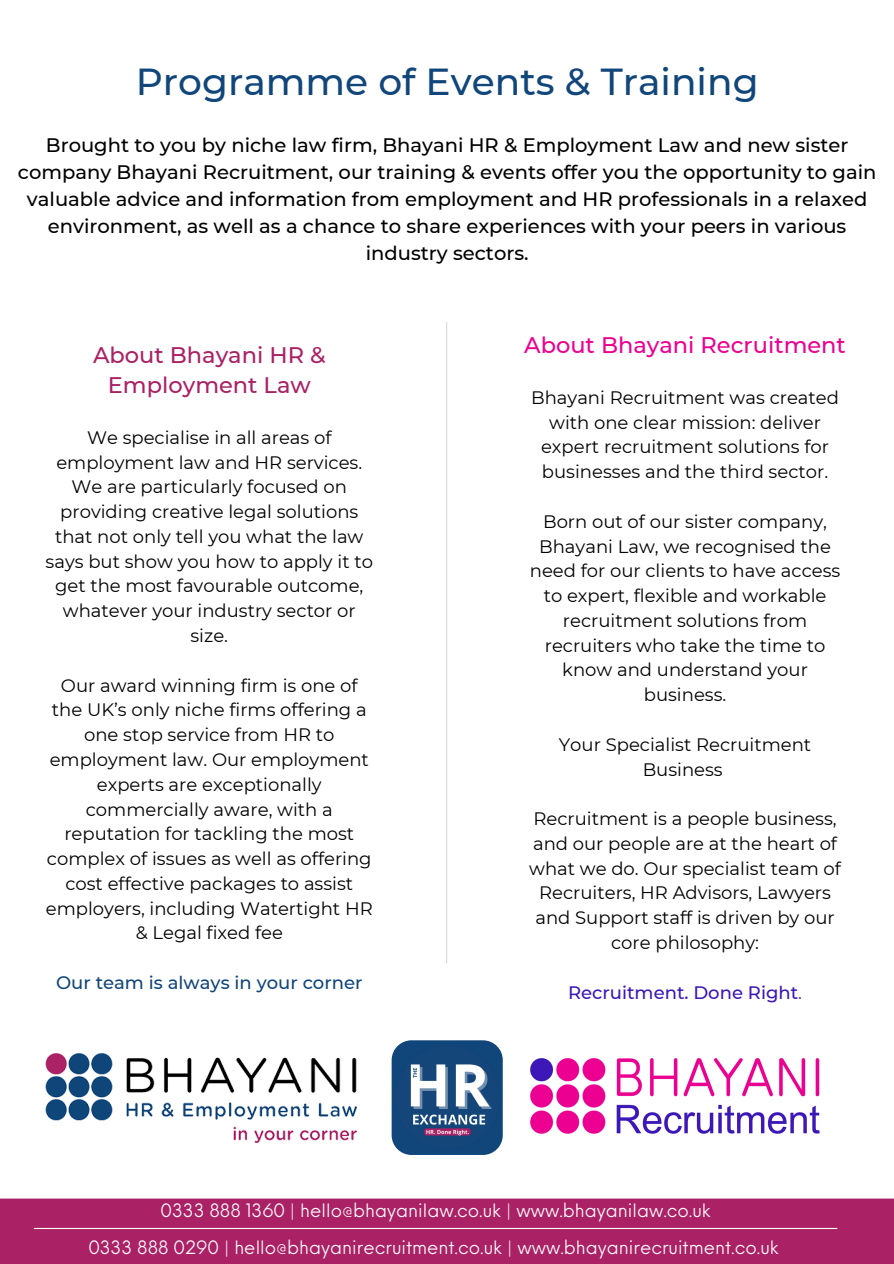
<style>
.page{position:relative;width:894px;height:1264px;background:#fff}
.page>*{position:absolute;margin:0;border:0;box-sizing:border-box;transform-origin:0 0}
.t1{font:500 37.5px "Montserrat";color:#11467b}
.t2{font:500 22.5px/30.5px "Montserrat";color:#aa2165;text-align:center}
.t3{font:500 22.5px "Montserrat";color:#eb0091}
.t4{font:500 19.5px/27px "Montserrat";color:#000;text-align:center}
.t5{font:18px/24.8px "Montserrat";color:#000;text-align:center}
.t6{font:18px "Neue Einstellung";color:#fff}
.t7{font:500 18px "Montserrat";color:#11467b}
.t8{font:500 18px "Montserrat";color:#3d17b7}
.s1{font-weight:400}
</style>
<div class="page">
<img style="left:530px;top:1058px;width:290px;height:76px">
<img style="left:45px;top:1053px;width:311px;height:89px">
<hr style="left:446px;top:322px;width:1px;height:641px;background:#d9d9d9">
<svg style="left:391px;top:1040px;width:111px;height:114px"></svg>
<div style="left:0;top:1198px;width:893px;height:65px;background:#aa2165"></div>
<hr style="left:34px;top:1227px;width:803px;height:1px;background:#fff">
<p class="t1" style="left:136px;top:58px;width:624px">Programme of Events &amp; Training</p>
<p class="t4" style="left:18px;top:132px;width:859px">Brought to you by niche law firm, Bhayani HR &amp; Employment Law and new sister company Bhayani Recruitment, our training &amp; events offer you the opportunity to gain valuable advice and information from employment and HR professionals in a relaxed environment, as well as a chance to share experiences with your peers in various industry sectors.</p>
<p class="t2" style="left:93px;top:339px;width:234px">About Bhayani HR &amp;<br>Employment Law</p>
<p class="t5" style="left:46px;top:425px;width:329px">We specialise in all areas of employment law and HR services.<br>We are particularly focused on providing creative legal solutions that not only tell you what the law says but show you how to apply it to get the most favourable outcome, whatever your industry sector or size.</p>
<p class="t5" style="left:46px;top:672px;width:328px">Our award winning firm is one of the UK’s only niche firms offering a one stop service from HR to employment law. Our employment experts are exceptionally commercially aware, with a reputation for tackling the most complex of issues as well as offering cost effective packages to assist employers, including Watertight HR &amp; Legal fixed fee</p>
<p class="t7" style="left:56px;top:971px;width:308px">Our team is always in your corner</p>
<p class="t3" style="left:524px;top:331px;width:323px">About Bhayani Recruitment</p>
<p class="t5" style="left:531px;top:385px;width:309px">Bhayani Recruitment was created with one clear mission: deliver expert recruitment solutions for businesses and the third sector.</p>
<p class="t5" style="left:529px;top:509px;width:312px">Born out of our sister company,<br>Bhayani Law, we recognised the need for our clients to have access to expert, flexible and workable recruitment solutions from recruiters who take the time to know and understand your business.</p>
<p class="t5" style="left:558px;top:732px;width:254px">Your Specialist Recruitment<br>Business</p>
<p class="t5" style="left:529px;top:806px;width:313px">Recruitment is a people business, and our people are at the heart of what we do. Our specialist team of<br>Recruiters, HR Advisors, Lawyers and Support staff is driven by our core philosophy:</p>
<p class="t8" style="left:568px;top:981px;width:235px">Recruitment. Done Right<span class="s1">.</span></p>
<p class="t6" style="left:161px;top:1194px;width:551px">0333 888 1360 | hello@bhayanilaw.co.uk | www.bhayanilaw.co.uk</p>
<p class="t6" style="left:88px;top:1231px;width:691px">0333 888 0290 | hello@bhayanirecruitment.co.uk | www.bhayanirecruitment.co.uk</p>
</div>
